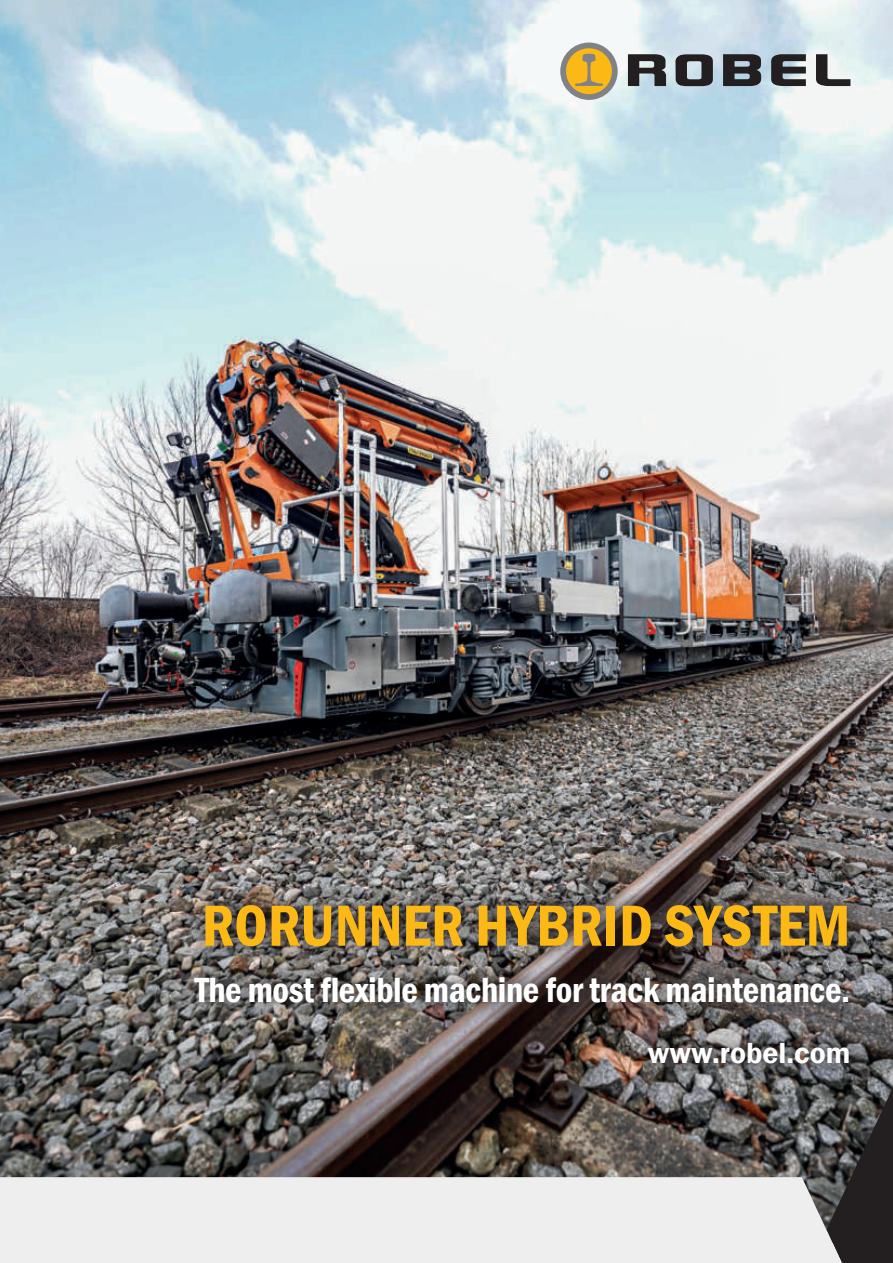
<style>
.page{position:relative;width:893px;height:1263px;background:#fff}
.page>*{position:absolute;margin:0;border:0;box-sizing:border-box;transform-origin:0 0}
.t1{font:600 condensed 60px "Franklin Gothic";color:#fcb814}
.t2{font:600 condensed 36px "Franklin Gothic";letter-spacing:-.01em;color:#fff}
.t3{font:600 30px "Franklin Gothic";color:#fff}
</style>
<div class="page">
<img style="left:0;top:0;width:893px;height:1177px">
<svg style="left:176px;top:886px;width:692px;height:196px;background:#595351"></svg>
<svg style="left:826px;top:1087px;width:67px;height:176px;background:#323031"></svg>
<div style="left:0;top:1177px;width:842px;height:86px;background:#eeeeef"></div>
<div style="left:560px;top:43px;width:58px;height:57px;background:#808285;border-radius:50%"></div>
<svg style="left:675px;top:54px;width:38px;height:32px"></svg>
<svg style="left:723px;top:54px;width:38px;height:32px"></svg>
<svg style="left:771px;top:54px;width:35px;height:32px"></svg>
<svg style="left:816px;top:54px;width:34px;height:32px"></svg>
<svg style="left:628px;top:54px;width:38px;height:32px"></svg>
<div style="left:566px;top:48px;width:46px;height:46px;background:#fcb814;border-radius:50%"></div>
<svg style="left:575px;top:54px;width:28px;height:32px"></svg>
<h1 class="t1" style="left:202px;top:890px;width:650px">RORUNNER HYBRID SYSTEM</h1>
<p class="t2" style="left:195px;top:966px;width:657px">The most flexible machine for track maintenance.</p>
<p class="t3" style="left:648px;top:1042px;width:204px">www.robel.com</p>
</div>
